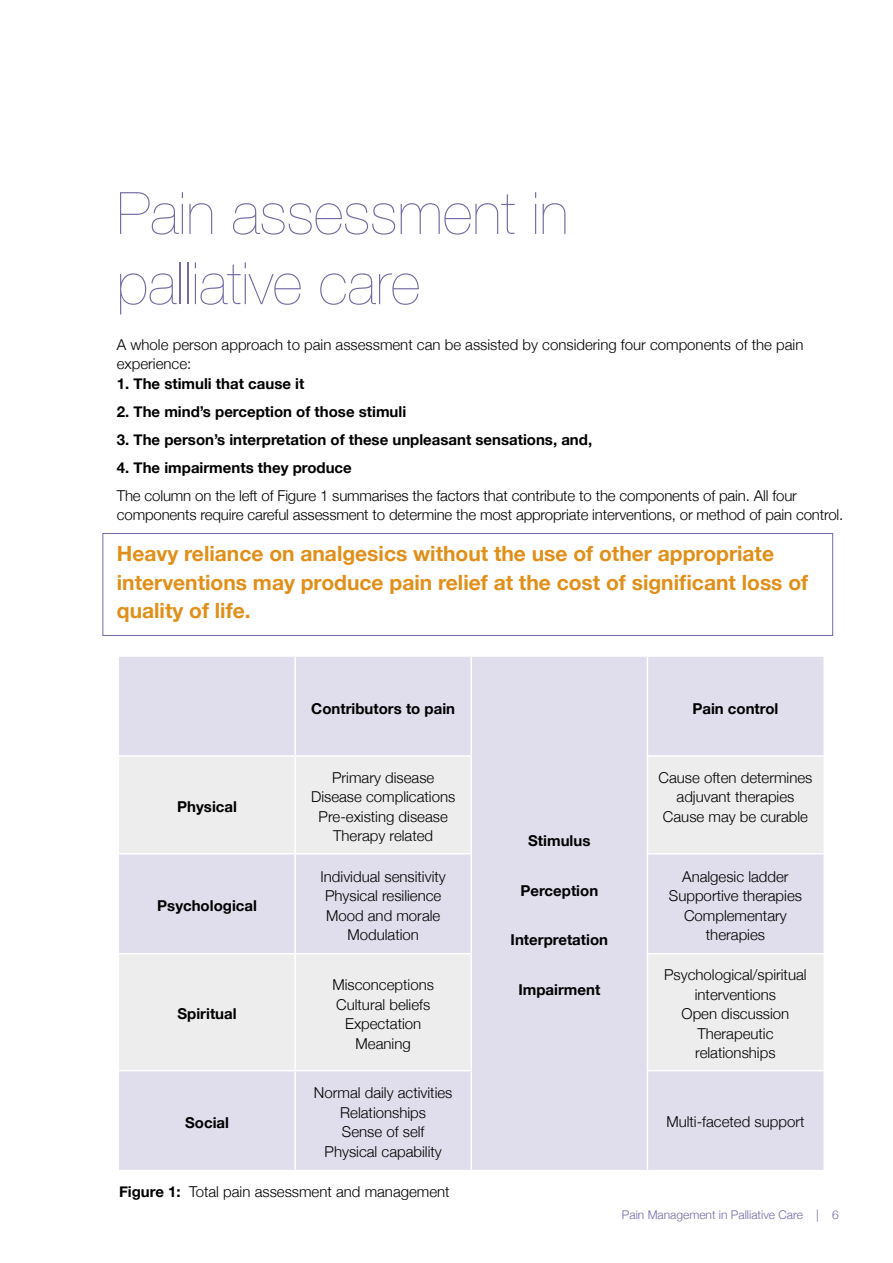
<style>
.page{position:relative;width:893px;height:1263px;background:#fff}
.page>*{position:absolute;margin:0;border:0;box-sizing:border-box;transform-origin:0 0}
.t1{font:200 58.5px/70.2px "Helvetica Neue";color:#7568a4}
.t2{font:700 21px/28.5px "Helvetica Neue";color:#e18f19}
.t3{font:300 15px/19.5px "Helvetica Neue";color:#000;text-align:center}
.t4{font:700 15px "Helvetica Neue";color:#000}
.t5{font:300 12px "Helvetica Neue";color:#7568a4}
.s1{font-weight:700}
</style>
<div class="page">
<div style="left:103px;top:533px;width:730px;height:103px;border:1px solid #7568a4"></div>
<div style="left:119px;top:657px;width:704px;height:513px;background:#e0ddec"></div>
<svg style="left:119px;top:756px;width:704px;height:315px;background:#e6e5ed"></svg>
<hr style="left:294px;top:657px;width:2px;height:98px;background:#fff">
<hr style="left:471px;top:657px;width:1px;height:98px;background:#fff">
<hr style="left:647px;top:657px;width:1px;height:98px;background:#fff">
<hr style="left:294px;top:854px;width:2px;height:99px;background:#fff">
<hr style="left:471px;top:854px;width:1px;height:99px;background:#fff">
<hr style="left:647px;top:854px;width:1px;height:99px;background:#fff">
<hr style="left:119px;top:953px;width:176px;height:1px;background:#fff">
<hr style="left:295px;top:953px;width:177px;height:1px;background:#fff">
<hr style="left:294px;top:954px;width:2px;height:116px;background:#fff">
<hr style="left:471px;top:954px;width:1px;height:116px;background:#fff">
<hr style="left:647px;top:953px;width:176px;height:1px;background:#fff">
<hr style="left:647px;top:954px;width:1px;height:116px;background:#fff">
<hr style="left:119px;top:1070px;width:176px;height:1px;background:#fff">
<hr style="left:295px;top:1070px;width:177px;height:1px;background:#fff">
<hr style="left:294px;top:1071px;width:2px;height:99px;background:#fff">
<hr style="left:471px;top:1071px;width:1px;height:99px;background:#fff">
<hr style="left:647px;top:1070px;width:176px;height:1px;background:#fff">
<hr style="left:647px;top:1071px;width:1px;height:99px;background:#fff">
<hr style="left:119px;top:755px;width:176px;height:2px;background:#fff">
<hr style="left:295px;top:755px;width:177px;height:2px;background:#fff">
<hr style="left:294px;top:757px;width:2px;height:96px;background:#fff">
<hr style="left:471px;top:757px;width:1px;height:96px;background:#fff">
<hr style="left:647px;top:755px;width:176px;height:2px;background:#fff">
<hr style="left:647px;top:757px;width:1px;height:96px;background:#fff">
<hr style="left:119px;top:853px;width:176px;height:1px;background:#fff">
<hr style="left:295px;top:853px;width:177px;height:1px;background:#fff">
<hr style="left:647px;top:853px;width:176px;height:1px;background:#fff">
<h1 class="t1" style="left:117px;top:176px;width:453px">Pain assessment in palliative care</h1>
<p class="t3" style="left:117px;top:334px;width:688px;text-align:left">A whole person approach to pain assessment can be assisted by considering four components of the pain experience:</p>
<p class="t4" style="left:117px;top:371px;width:189px">1. The stimuli that cause it</p>
<p class="t4" style="left:117px;top:399px;width:291px">2. The mind’s perception of those stimuli</p>
<p class="t4" style="left:117px;top:427px;width:477px">3. The person’s interpretation of these unpleasant sensations, and,</p>
<p class="t4" style="left:117px;top:455px;width:236px">4. The impairments they produce</p>
<p class="t3" style="left:117px;top:485px;width:728px;text-align:left">The column on the left of Figure 1 summarises the factors that contribute to the components of pain. All four components require careful assessment to determine the most appropriate interventions, or method of pain control.</p>
<h2 class="t2" style="left:117px;top:540px;width:693px">Heavy reliance on analgesics without the use of other appropriate interventions may produce pain relief at the cost of significant loss of quality of life.</h2>
<p class="t4" style="left:177px;top:795px;width:61px">Physical</p>
<p class="t4" style="left:157px;top:894px;width:101px">Psychological</p>
<p class="t4" style="left:178px;top:1002px;width:61px">Spiritual</p>
<p class="t4" style="left:185px;top:1110px;width:45px">Social</p>
<p class="t4" style="left:311px;top:696px;width:145px">Contributors to pain</p>
<p class="t4" style="left:692px;top:696px;width:88px">Pain control</p>
<p class="t3" style="left:311px;top:767px;width:146px">Primary disease<br>Disease complications<br>Pre-existing disease<br>Therapy related</p>
<p class="t3" style="left:658px;top:767px;width:155px">Cause often determines adjuvant therapies<br>Cause may be curable</p>
<p class="t4" style="left:528px;top:829px;width:64px">Stimulus</p>
<p class="t4" style="left:520px;top:879px;width:79px">Perception</p>
<p class="t4" style="left:511px;top:928px;width:99px">Interpretation</p>
<p class="t4" style="left:518px;top:978px;width:83px">Impairment</p>
<p class="t3" style="left:321px;top:866px;width:127px">Individual sensitivity<br>Physical resilience<br>Mood and morale<br>Modulation</p>
<p class="t3" style="left:669px;top:866px;width:135px">Analgesic ladder<br>Supportive therapies<br>Complementary therapies</p>
<p class="t3" style="left:332px;top:974px;width:103px">Misconceptions<br>Cultural beliefs<br>Expectation<br>Meaning</p>
<p class="t3" style="left:664px;top:964px;width:144px">Psychological/spiritual interventions<br>Open discussion<br>Therapeutic relationships</p>
<p class="t3" style="left:314px;top:1082px;width:140px">Normal daily activities<br>Relationships<br>Sense of self<br>Physical capability</p>
<p class="t3" style="left:666px;top:1111px;width:140px">Multi-faceted support</p>
<p class="t3" style="left:119px;top:1181px;width:332px"><span class="s1">Figure 1:</span> Total pain assessment and management</p>
<p class="t5" style="left:622px;top:1204px;width:219px">Pain Management in Palliative Care | 6</p>
</div>
